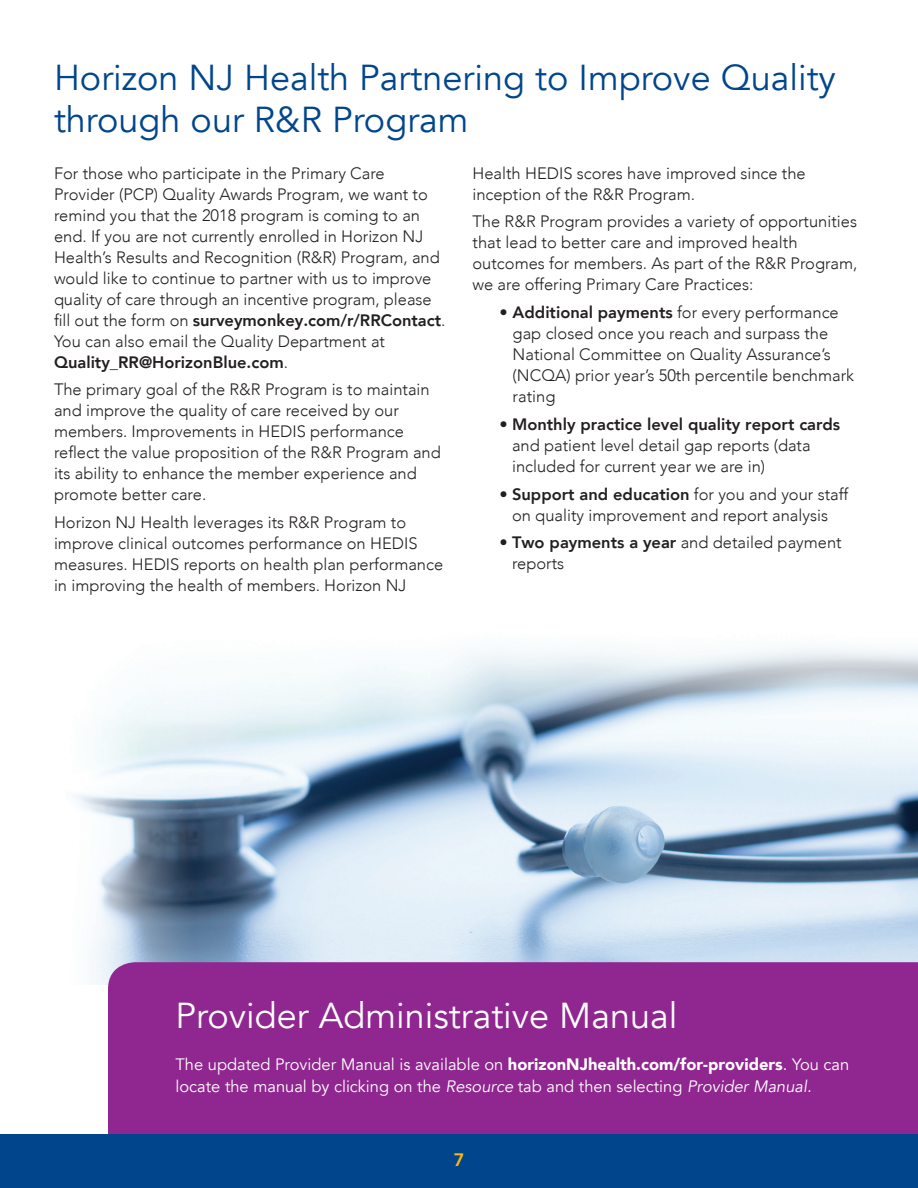
<style>
.page{position:relative;width:918px;height:1188px;background:#fff}
.page>*{position:absolute;margin:0;border:0;box-sizing:border-box;transform-origin:0 0}
.t1{font:36px/42px "Avenir";color:#01468c}
.t2{font:36px "Avenir";color:#fff}
.t3{font:800 18px "Avenir";color:#fcb814}
.t4{font:300 16.5px/21px "Avenir";color:#231f20}
.t5{font:16.5px/22.5px "Avenir";color:#fff}
.s1{font-weight:800}
.s2{font-weight:900}
.s3{font-style:italic}
</style>
<div class="page">
<img style="left:73px;top:648px;width:845px;height:336px">
<div style="left:108px;top:962px;width:810px;height:172px;background:#90268f"></div>
<div style="left:0;top:1134px;width:918px;height:54px;background:#01468c"></div>
<h1 class="t1" style="left:54px;top:57px;width:784px">Horizon NJ Health Partnering to Improve Quality through our R&amp;R Program</h1>
<p class="t4" style="left:54px;top:162px;width:393px">For those who participate in the Primary Care Provider (PCP) Quality Awards Program, we want to remind you that the 2018 program is coming to an end. If you are not currently enrolled in Horizon NJ Health’s Results and Recognition (R&amp;R) Program, and would like to continue to partner with us to improve quality of care through an incentive program, please fill out the form on <span class="s1">surveymonkey.com/r/RRContact</span>.<br>You can also email the Quality Department at <span class="s1">Quality_RR@HorizonBlue.com</span>.</p>
<p class="t4" style="left:54px;top:379px;width:388px">The primary goal of the R&amp;R Program is to maintain and improve the quality of care received by our members. Improvements in HEDIS performance reflect the value proposition of the R&amp;R Program and its ability to enhance the member experience and promote better care.</p>
<p class="t4" style="left:54px;top:512px;width:391px">Horizon NJ Health leverages its R&amp;R Program to improve clinical outcomes performance on HEDIS measures. HEDIS reports on health plan performance in improving the health of members. Horizon NJ</p>
<p class="t4" style="left:473px;top:162px;width:335px">Health HEDIS scores have improved since the inception of the R&amp;R Program.</p>
<p class="t4" style="left:473px;top:211px;width:386px">The R&amp;R Program provides a variety of opportunities that lead to better care and improved health outcomes for members. As part of the R&amp;R Program, we are offering Primary Care Practices:</p>
<p class="t4" style="left:513px;top:302px;width:343px;text-indent:-13px">• <span class="s1">Additional payments</span> for every performance gap closed once you reach and surpass the National Committee on Quality Assurance’s (NCQA) prior year’s 50th percentile benchmark rating</p>
<p class="t4" style="left:512px;top:414px;width:330px;text-indent:-13px">• <span class="s1">Monthly practice level quality report cards </span>and patient level detail gap reports (data included for current year we are in)</p>
<p class="t4" style="left:500px;top:483px;width:350px;text-align:center">• <span class="s1">Support and education</span> for you and your staff on quality improvement and report analysis</p>
<p class="t4" style="left:512px;top:532px;width:331px;text-indent:-13px">• <span class="s1">Two payments a year</span> and detailed payment reports</p>
<h1 class="t2" style="left:176px;top:994px;width:503px">Provider Administrative Manual</h1>
<p class="t5" style="left:176px;top:1053px;width:675px">The updated Provider Manual is available on <span class="s2">horizonNJhealth.com/for-providers</span>. You can locate the manual by clicking on the <span class="s3">Resource</span> tab and then selecting <span class="s3">Provider Manual.</span></p>
<p class="t3" style="left:454px;top:1143px;width:12px">7</p>
</div>
